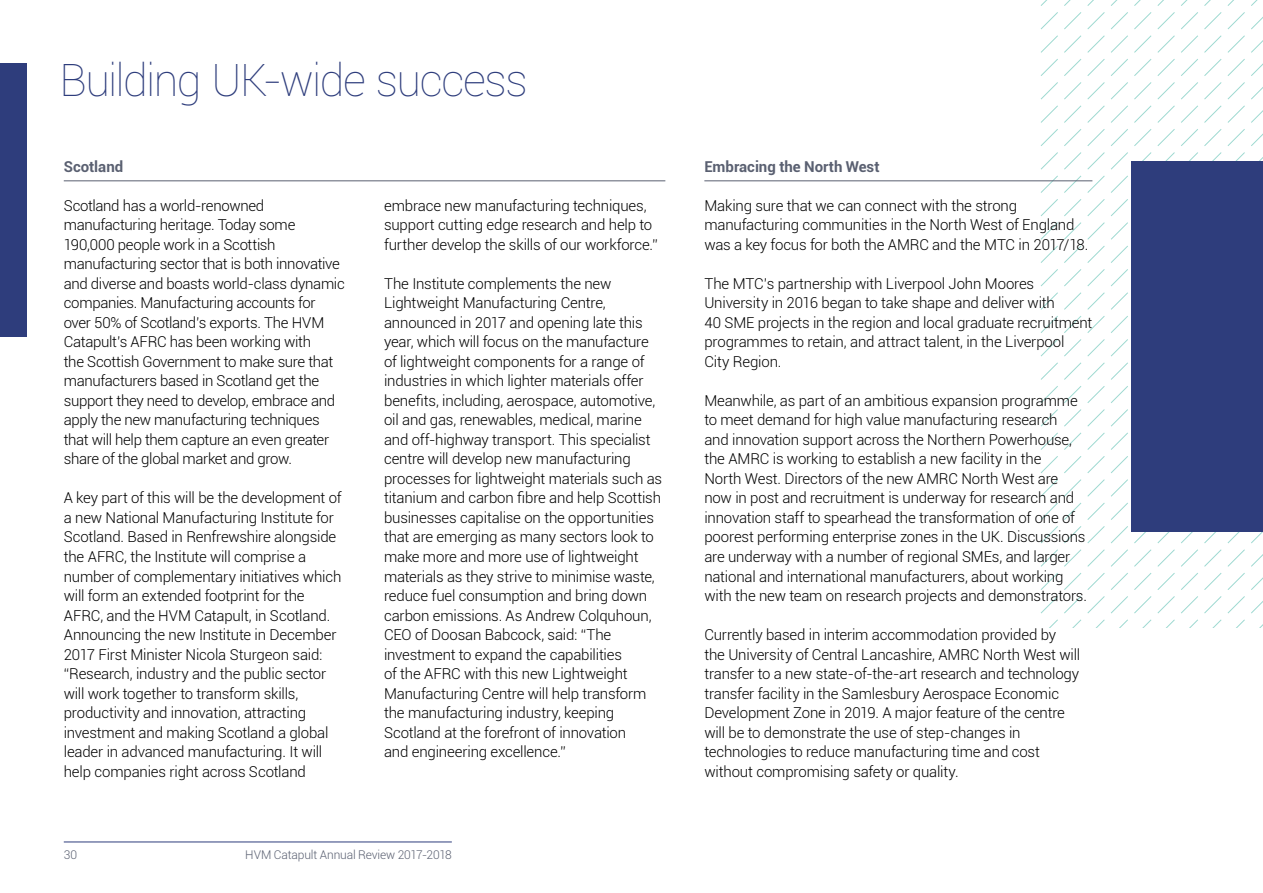
<style>
.page{position:relative;width:1263px;height:893px;background:#fff}
.page>*{position:absolute;margin:0;border:0;box-sizing:border-box;transform-origin:0 0}
.t1{font:100 45px "Roboto";letter-spacing:-.035em;color:#2e3d7c}
.t2{font:300 15px/19.5px "Roboto";letter-spacing:-.015em;color:#000}
.t3{font:700 15px "Roboto";color:#5a6071}
.t4{font:300 12px "Roboto";letter-spacing:-.01em;color:#5a6071}
</style>
<div class="page">
<svg style="left:1040px;top:0;width:78px;height:6px"></svg>
<svg style="left:1134px;top:0;width:54px;height:6px"></svg>
<svg style="left:1204px;top:0;width:54px;height:6px"></svg>
<svg style="left:1040px;top:12px;width:88px;height:251px"></svg>
<svg style="left:1134px;top:12px;width:64px;height:149px"></svg>
<svg style="left:1204px;top:12px;width:59px;height:149px"></svg>
<svg style="left:1040px;top:269px;width:88px;height:64px"></svg>
<svg style="left:1040px;top:339px;width:88px;height:181px"></svg>
<svg style="left:1040px;top:526px;width:88px;height:64px"></svg>
<svg style="left:1134px;top:532px;width:64px;height:58px"></svg>
<svg style="left:1204px;top:532px;width:59px;height:58px"></svg>
<svg style="left:1040px;top:596px;width:88px;height:32px"></svg>
<svg style="left:1134px;top:596px;width:64px;height:32px"></svg>
<svg style="left:1204px;top:596px;width:59px;height:32px"></svg>
<hr style="left:704px;top:180px;width:388px;height:1px;background:#5a6071">
<hr style="left:64px;top:180px;width:601px;height:1px;background:#5a6071">
<div style="left:1131px;top:161px;width:132px;height:371px;background:#2e3d7c"></div>
<hr style="left:64px;top:842px;width:388px;height:1px;background:#2e3d7c">
<div style="left:0;top:64px;width:26px;height:273px;background:#2e3d7c"></div>
<h1 class="t1" style="left:60px;top:49px;width:470px">Building UK-wide success</h1>
<p class="t3" style="left:64px;top:156px;width:61px">Scotland</p>
<p class="t2" style="left:64px;top:195px;width:283px">Scotland has a world-renowned manufacturing heritage. Today some 190,000 people work in a Scottish manufacturing sector that is both innovative and diverse and boasts world‑class dynamic companies. Manufacturing accounts for over 50% of Scotland’s exports. The HVM Catapult’s AFRC has been working with<br>the Scottish Government to make sure that manufacturers based in Scotland get the support they need to develop, embrace and apply the new manufacturing techniques that will help them capture an even greater share of the global market and grow.</p>
<p class="t2" style="left:64px;top:488px;width:279px">A key part of this will be the development of a new National Manufacturing Institute for Scotland. Based in Renfrewshire alongside the AFRC, the Institute will comprise a number of complementary initiatives which will form an extended footprint for the AFRC, and the HVM Catapult, in Scotland.<br>Announcing the new Institute in December 2017 First Minister Nicola Sturgeon said: “Research, industry and the public sector will work together to transform skills, productivity and innovation, attracting investment and making Scotland a global leader in advanced manufacturing. It will help companies right across Scotland</p>
<p class="t2" style="left:384px;top:195px;width:275px">embrace new manufacturing techniques, support cutting edge research and help to further develop the skills of our workforce.”</p>
<p class="t2" style="left:384px;top:273px;width:280px">The Institute complements the new Lightweight Manufacturing Centre, announced in 2017 and opening late this year, which will focus on the manufacture of lightweight components for a range of industries in which lighter materials offer benefits, including, aerospace, automotive, oil and gas, renewables, medical, marine and off-highway transport. This specialist centre will develop new manufacturing processes for lightweight materials such as titanium and carbon fibre and help Scottish businesses capitalise on the opportunities that are emerging as many sectors look to make more and more use of lightweight materials as they strive to minimise waste, reduce fuel consumption and bring down carbon emissions. As Andrew Colquhoun, CEO of Doosan Babcock, said: “The investment to expand the capabilities<br>of the AFRC with this new Lightweight Manufacturing Centre will help transform the manufacturing industry, keeping Scotland at the forefront of innovation<br>and engineering excellence.”</p>
<p class="t4" style="left:64px;top:846px;width:15px">30</p>
<p class="t4" style="left:245px;top:846px;width:208px">HVM Catapult Annual Review 2017-2018</p>
<p class="t3" style="left:704px;top:156px;width:177px">Embracing the North West</p>
<p class="t2" style="left:704px;top:195px;width:386px">Making sure that we can connect with the strong manufacturing communities in the North West of England was a key focus for both the AMRC and the MTC in 2017/18.</p>
<p class="t2" style="left:704px;top:273px;width:389px">The MTC’s partnership with Liverpool John Moores University in 2016 began to take shape and deliver with<br>40 SME projects in the region and local graduate recruitment programmes to retain, and attract talent, in the Liverpool City Region.</p>
<p class="t2" style="left:704px;top:390px;width:384px">Meanwhile, as part of an ambitious expansion programme to meet demand for high value manufacturing research<br>and innovation support across the Northern Powerhouse, the AMRC is working to establish a new facility in the<br>North West. Directors of the new AMRC North West are now in post and recruitment is underway for research and innovation staff to spearhead the transformation of one of poorest performing enterprise zones in the UK. Discussions are underway with a number of regional SMEs, and larger national and international manufacturers, about working with the new team on research projects and demonstrators.</p>
<p class="t2" style="left:704px;top:624px;width:377px">Currently based in interim accommodation provided by the University of Central Lancashire, AMRC North West will transfer to a new state-of-the-art research and technology transfer facility in the Samlesbury Aerospace Economic Development Zone in 2019. A major feature of the centre will be to demonstrate the use of step-changes in technologies to reduce manufacturing time and cost without compromising safety or quality.</p>
</div>
